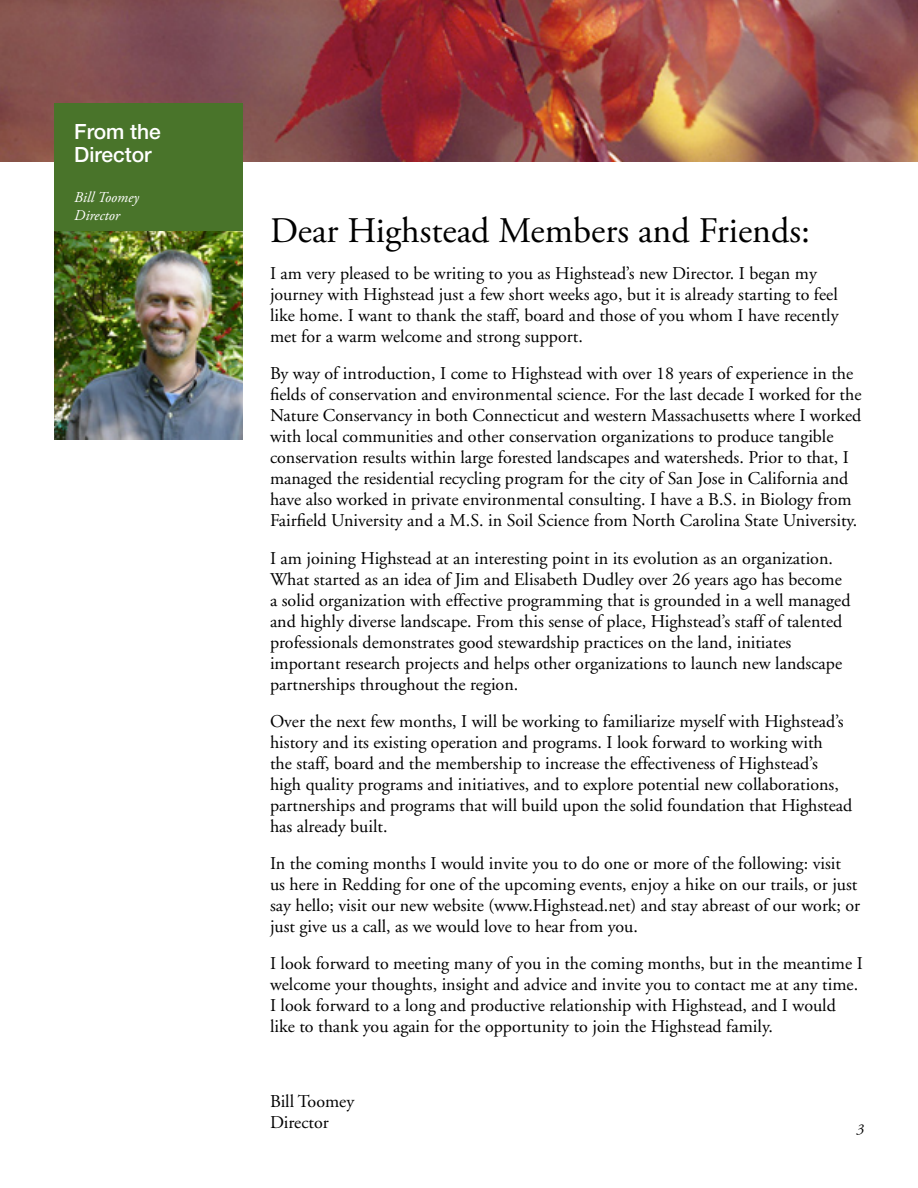
<style>
.page{position:relative;width:918px;height:1188px;background:#fff}
.page>*{position:absolute;margin:0;border:0;box-sizing:border-box;transform-origin:0 0}
.t1{font:36px "Adobe Garamond Pro";color:#000}
.t2{font:500 21px/22.5px "Helvetica Neue";color:#fff}
.t3{font:18px/21px "Adobe Garamond";color:#000}
.t4{font:italic 15px/18px "Adobe Garamond Pro";color:#fff}
</style>
<div class="page">
<img style="left:0;top:0;width:918px;height:162px">
<div style="left:54px;top:103px;width:189px;height:129px;background:#49742a"></div>
<img style="left:54px;top:232px;width:189px;height:207px">
<p class="t2" style="left:74px;top:120px;width:88px">From the<br>Director</p>
<p class="t4" style="left:74px;top:189px;width:66px">Bill Toomey<br>Director</p>
<h1 class="t1" style="left:270px;top:209px;width:542px">Dear Highstead Members and Friends:</h1>
<p class="t3" style="left:270px;top:264px;width:570px">I am very pleased to be writing to you as Highstead’s new Director. I began my journey with Highstead just a few short weeks ago, but it is already starting to feel like home. I want to thank the staff, board and those of you whom I have recently met for a warm welcome and strong support.</p>
<p class="t3" style="left:270px;top:364px;width:593px">By way of introduction, I come to Highstead with over 18 years of experience in the fields of conservation and environmental science. For the last decade I worked for the Nature Conservancy in both Connecticut and western Massachusetts where I worked with local communities and other conservation organizations to produce tangible conservation results within large forested landscapes and watersheds. Prior to that, I managed the residential recycling program for the city of San Jose in California and have also worked in private environmental consulting. I have a B.S. in Biology from Fairfield University and a M.S. in Soil Science from North Carolina State University.</p>
<p class="t3" style="left:270px;top:548px;width:582px">I am joining Highstead at an interesting point in its evolution as an organization.<br>What started as an idea of Jim and Elisabeth Dudley over 26 years ago has become a solid organization with effective programming that is grounded in a well managed and highly diverse landscape. From this sense of place, Highstead’s staff of talented professionals demonstrates good stewardship practices on the land, initiates important research projects and helps other organizations to launch new landscape partnerships throughout the region.</p>
<p class="t3" style="left:270px;top:711px;width:584px">Over the next few months, I will be working to familiarize myself with Highstead’s history and its existing operation and programs. I look forward to working with<br>the staff, board and the membership to increase the effectiveness of Highstead’s high quality programs and initiatives, and to explore potential new collaborations, partnerships and programs that will build upon the solid foundation that Highstead has already built.</p>
<p class="t3" style="left:270px;top:853px;width:592px">In the coming months I would invite you to do one or more of the following: visit us here in Redding for one of the upcoming events, enjoy a hike on our trails, or just say hello; visit our new website (www.Highstead.net) and stay abreast of our work; or just give us a call, as we would love to hear from you.</p>
<p class="t3" style="left:270px;top:954px;width:594px">I look forward to meeting many of you in the coming months, but in the meantime I welcome your thoughts, insight and advice and invite you to contact me at any time.<br>I look forward to a long and productive relationship with Highstead, and I would like to thank you again for the opportunity to join the Highstead family.</p>
<p class="t3" style="left:270px;top:1091px;width:86px">Bill Toomey<br>Director</p>
</div>
